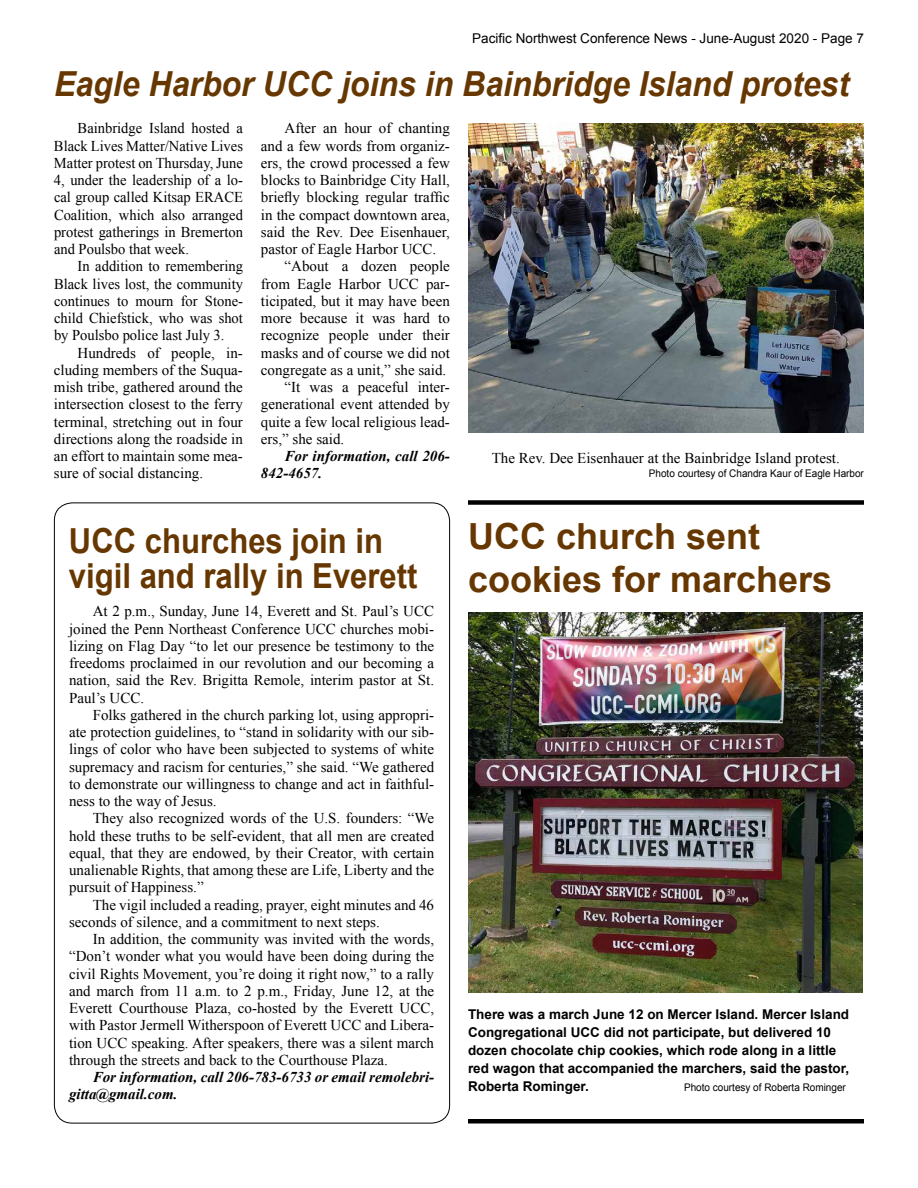
<style>
.page{position:relative;width:918px;height:1188px;background:#fff}
.page>*{position:absolute;margin:0;border:0;box-sizing:border-box;transform-origin:0 0}
.t1{font:700 36px/43.2px "Arial";color:#663700}
.t2{font:italic 700 34.5px "Arial";color:#663700;scale:.93 1}
.t3{font:700 34.5px/34.5px "Arial";color:#663700;scale:.9 1}
.t4{font:15px/17.2px "Times New Roman";color:#000;text-align:justify}
.t5{font:italic 700 15px/17.2px "Times New Roman";color:#000}
.t6{font:700 13.5px/18px "Arial";color:#000}
.t7{font:13.5px "Arial";color:#000}
.t8{font:10.5px "Arial";color:#000;scale:.95 1}
</style>
<div class="page">
<img style="left:468px;top:123px;width:396px;height:309px">
<img style="left:468px;top:613px;width:394px;height:380px">
<div style="left:468px;top:500px;width:396px;height:5px;background:#000"></div>
<div style="left:468px;top:1119px;width:396px;height:5px;background:#000"></div>
<p class="t7" style="left:472px;top:29px;width:393px">Pacific Northwest Conference News - June-August 2020 - Page 7</p>
<h2 class="t2" style="left:54px;top:62px;width:857px">Eagle Harbor UCC joins in Bainbridge Island protest</h2>
<p class="t4" style="left:54px;top:120px;width:191px;text-indent:24px">Bainbridge Island hosted a Black Lives Matter/Native Lives Matter protest on Thursday, June 4, under the leadership of a lo&shy;cal group called Kitsap ERACE Coalition, which also arranged protest gatherings in Bremerton and Poulsbo that week.</p>
<p class="t4" style="left:54px;top:258px;width:191px;text-indent:24px">In addition to remembering Black lives lost, the community continues to mourn for Stone&shy;child Chiefstick, who was shot by Poulsbo police last July 3.</p>
<p class="t4" style="left:54px;top:344px;width:190px;text-indent:24px">Hundreds of people, in&shy;cluding members of the Suqua&shy;mish tribe, gathered around the intersection closest to the ferry terminal, stretching out in four directions along the roadside in an effort to maintain some mea&shy;sure of social distancing.</p>
<p class="t4" style="left:285px;top:120px;width:167px">After an hour of chanting</p>
<p class="t4" style="left:261px;top:137px;width:190px">and a few words from organiz-</p>
<p class="t4" style="left:261px;top:154px;width:190px">ers, the crowd processed a few</p>
<p class="t4" style="left:261px;top:171px;width:190px">blocks to Bainbridge City Hall,</p>
<p class="t4" style="left:261px;top:189px;width:190px">briefly blocking regular traffic</p>
<p class="t4" style="left:261px;top:206px;width:190px">in the compact downtown area,</p>
<p class="t4" style="left:261px;top:223px;width:190px">said the Rev. Dee Eisenhauer,</p>
<p class="t4" style="left:261px;top:240px;width:177px">pastor of Eagle Harbor UCC.</p>
<p class="t4" style="left:285px;top:258px;width:167px">“About a dozen people</p>
<p class="t4" style="left:261px;top:275px;width:190px">from Eagle Harbor UCC par-</p>
<p class="t4" style="left:261px;top:292px;width:190px">ticipated, but it may have been</p>
<p class="t4" style="left:261px;top:309px;width:190px">more because it was hard to</p>
<p class="t4" style="left:261px;top:327px;width:190px">recognize people under their</p>
<p class="t4" style="left:261px;top:344px;width:190px">masks and of course we did not</p>
<p class="t4" style="left:261px;top:361px;width:187px">congregate as a unit,” she said.</p>
<p class="t4" style="left:285px;top:378px;width:167px">“It was a peaceful inter-</p>
<p class="t4" style="left:261px;top:396px;width:190px">generational event attended by</p>
<p class="t4" style="left:261px;top:413px;width:190px">quite a few local religious lead-</p>
<p class="t4" style="left:261px;top:430px;width:85px">ers,” she said.</p>
<p class="t5" style="left:261px;top:447px;width:190px;text-indent:24px">For information, call 206-<br>842-4657.</p>
<p class="t4" style="left:492px;top:450px;width:350px">The Rev. Dee Eisenhauer at the Bainbridge Island protest.</p>
<p class="t8" style="left:649px;top:466px;width:228px">Photo courtesy of Chandra Kaur of Eagle Harbor</p>
<h2 class="t3" style="left:69px;top:525px;width:389px">UCC churches join in vigil and rally in Everett</h2>
<p class="t4" style="left:69px;top:603px;width:367px;text-indent:24px">At 2 p.m., Sunday, June 14, Everett and St. Paul’s UCC joined the Penn Northeast Conference UCC churches mobi&shy;lizing on Flag Day “to let our presence be testimony to the freedoms proclaimed in our revolution and our becoming a nation, said the Rev. Brigitta Remole, interim pastor at St.<br>Paul’s UCC.</p>
<p class="t4" style="left:69px;top:706px;width:367px;text-indent:24px">Folks gathered in the church parking lot, using appropri&shy;ate protection guidelines, to “stand in solidarity with our sib&shy;lings of color who have been subjected to systems of white supremacy and racism for centuries,” she said. “We gathered to demonstrate our willingness to change and act in faithful&shy;ness to the way of Jesus.</p>
<p class="t4" style="left:69px;top:810px;width:367px;text-indent:24px">They also recognized words of the U.S. founders: “We hold these truths to be self-evident, that all men are created equal, that they are endowed, by their Creator, with certain unalienable Rights, that among these are Life, Liberty and the pursuit of Happiness.”</p>
<p class="t4" style="left:69px;top:896px;width:367px;text-indent:24px">The vigil included a reading, prayer, eight minutes and 46 seconds of silence, and a commitment to next steps.</p>
<p class="t4" style="left:69px;top:930px;width:367px;text-indent:24px">In addition, the community was invited with the words, “Don’t wonder what you would have been doing during the civil Rights Movement, you’re doing it right now,” to a rally and march from 11 a.m. to 2 p.m., Friday, June 12, at the Everett Courthouse Plaza, co-hosted by the Everett UCC, with Pastor Jermell Witherspoon of Everett UCC and Libera&shy;tion UCC speaking. After speakers, there was a silent march through the streets and back to the Courthouse Plaza.</p>
<p class="t5" style="left:69px;top:1068px;width:367px;text-indent:24px">For information, call 206-783-6733 or email remolebri&shy;gitta@gmail.com.</p>
<h1 class="t1" style="left:468px;top:516px;width:366px">UCC church sent cookies for marchers</h1>
<p class="t6" style="left:468px;top:1006px;width:383px">There was a march June 12 on Mercer Island. Mercer Island Congregational UCC did not participate, but delivered 10 dozen chocolate chip cookies, which rode along in a little red wagon that accompanied the marchers, said the pastor, Roberta Rominger.</p>
<p class="t8" style="left:684px;top:1081px;width:172px">Photo courtesy of Roberta Rominger</p>
</div>
